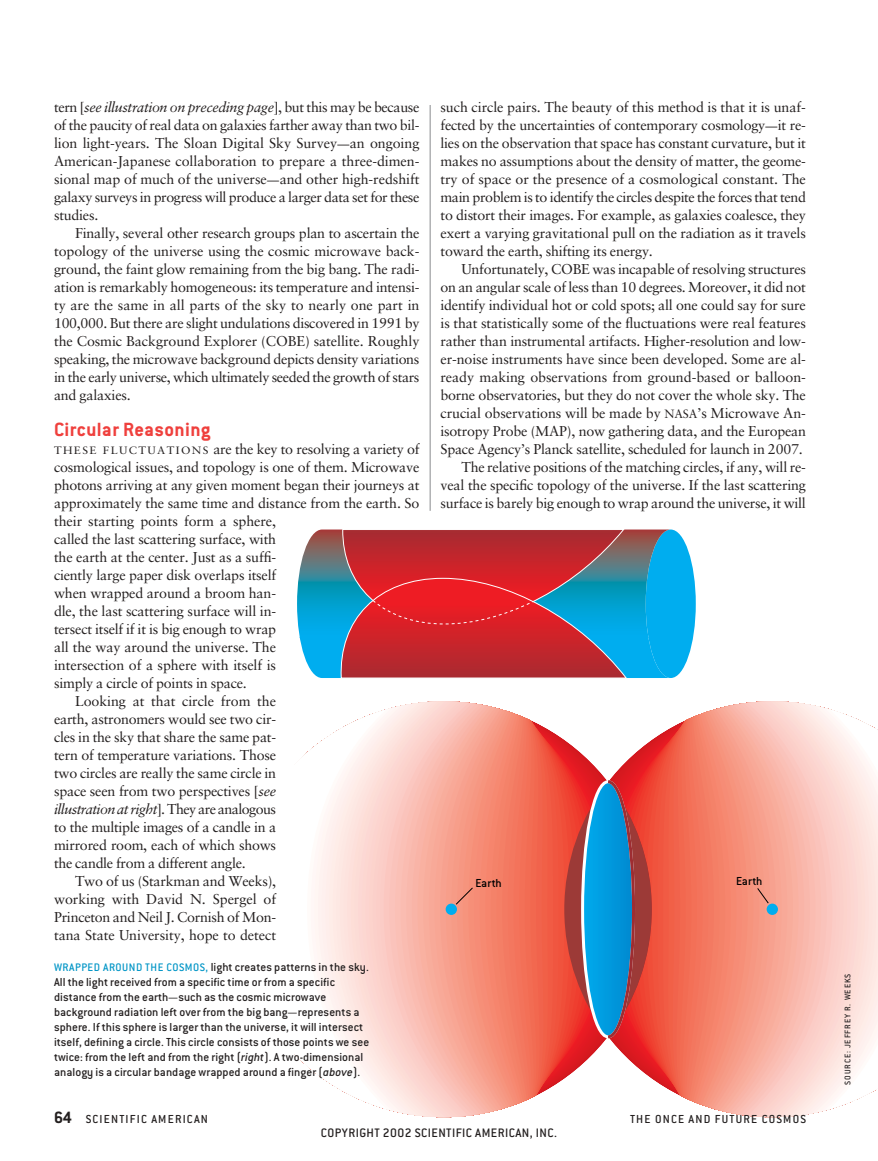
<style>
.page{position:relative;width:878px;height:1161px;background:#fff}
.page>*{position:absolute;margin:0;border:0;box-sizing:border-box;transform-origin:0 0}
.t1{font:700 21px "Conduit ITC";letter-spacing:.02em;color:#ef403d}
.t2{font:14.25px/18px "Sabon";letter-spacing:-.015em;color:#231f1f;text-align:justify}
.t3{font:italic 14.25px "Sabon";letter-spacing:-.04em;color:#231f1f}
.t4{font:500 13.5px "Conduit ITC";letter-spacing:.03em;color:#231f1f}
.t5{font:500 12.75px/15px "Conduit ITC";letter-spacing:.005em;color:#231f1f}
.t6{font:500 12.75px "Conduit ITC";letter-spacing:.09em;color:#231f1f}
.t7{font:500 12.75px "Conduit ITC";color:#000}
.t8{font:500 9px "Conduit ITC";letter-spacing:.09em;color:#231f1f}
.s1{font-style:italic}
.s2{font-size:12px}
.s3{font-family:"Sabon Roman SC";font-size:10.65px}
.s4{font-style:normal}
.s5{font-size:12px;color:#0095c6}
.s6{font-weight:700;font-size:18px}
</style>
<div class="page">
<hr style="left:430px;top:105px;width:1px;height:406px;background:#898b8e">
<div style="left:645px;top:530px;width:50px;height:148px;background:#00adef;border-radius:50%"></div>
<div style="left:297px;top:638px;width:373px;height:40px;background:#00adef"></div>
<img style="left:297px;top:530px;width:371px;height:108px">
<svg style="left:338px;top:529px;width:289px;height:149px;background:#aa3e4a"></svg>
<svg style="left:651px;top:701px;width:226px;height:416px;background:#fac3ba"></svg>
<svg style="left:294px;top:701px;width:289px;height:416px"></svg>
<div style="left:766px;top:904px;width:12px;height:11px;background:#00adef;border-radius:50%"></div>
<div style="left:445px;top:904px;width:12px;height:11px;background:#00adef;border-radius:50%"></div>
<svg style="left:455px;top:779px;width:314px;height:261px;background:#d1746b"></svg>
<p class="t2" style="left:54px;top:99px;width:367px">tern [<span class="s1">see illustration on preceding page</span>], but this may be because of the paucity of real data on galaxies farther away than two bil&shy;lion light-years. The Sloan Digital Sky Survey<span class="s2">—</span>an ongoing American-Japanese collaboration to prepare a three-dimen&shy;sional map of much of the universe<span class="s2">—</span>and other high-redshift galaxy surveys in progress will produce a larger data set for these studies.</p>
<p class="t2" style="left:54px;top:225px;width:367px;text-indent:21px">Finally, several other research groups plan to ascertain the topology of the universe using the cosmic microwave back&shy;ground, the faint glow remaining from the big bang. The radi&shy;ation is remarkably homogeneous: its temperature and intensi&shy;ty are the same in all parts of the sky to nearly one part in 100,000. But there are slight undulations discovered in 1991 by the Cosmic Background Explorer (COBE) satellite. Roughly speaking, the microwave background depicts density variations in the early universe, which ultimately seeded the growth of stars and galaxies.</p>
<h1 class="t1" style="left:54px;top:422px;width:158px">Circular Reasoning</h1>
<p class="t2" style="left:54px;top:441px;width:367px"><span class="s3">THESE FLUCTUATIONS</span> are the key to resolving a variety of</p>
<p class="t2" style="left:54px;top:459px;width:367px">cosmological issues, and topology is one of them. Microwave</p>
<p class="t2" style="left:54px;top:477px;width:367px">photons arriving at any given moment began their journeys at</p>
<p class="t2" style="left:54px;top:495px;width:367px">approximately the same time and distance from the earth. So</p>
<p class="t2" style="left:54px;top:513px;width:223px">their starting points form a sphere,</p>
<p class="t2" style="left:54px;top:531px;width:224px">called the last scattering surface, with</p>
<p class="t2" style="left:54px;top:549px;width:224px">the earth at the center. Just as a suffi-</p>
<p class="t2" style="left:54px;top:567px;width:224px">ciently large paper disk overlaps itself</p>
<p class="t2" style="left:54px;top:585px;width:224px">when wrapped around a broom han-</p>
<p class="t2" style="left:54px;top:603px;width:224px">dle, the last scattering surface will in-</p>
<p class="t2" style="left:54px;top:621px;width:224px">tersect itself if it is big enough to wrap</p>
<p class="t2" style="left:54px;top:639px;width:223px">all the way around the universe. The</p>
<p class="t2" style="left:54px;top:657px;width:223px">intersection of a sphere with itself is</p>
<p class="t2" style="left:54px;top:675px;width:194px">simply a circle of points in space.</p>
<p class="t2" style="left:75px;top:693px;width:202px">Looking at that circle from the</p>
<p class="t2" style="left:54px;top:711px;width:224px">earth, astronomers would see two cir-</p>
<p class="t2" style="left:54px;top:729px;width:224px">cles in the sky that share the same pat-</p>
<p class="t2" style="left:54px;top:747px;width:223px">tern of temperature variations. Those</p>
<p class="t2" style="left:54px;top:765px;width:223px">two circles are really the same circle in</p>
<p class="t2" style="left:54px;top:783px;width:223px">space seen from two perspectives [<span class="s1">see</span></p>
<p class="t3" style="left:54px;top:803px;width:224px">illustration at right<span class="s4">]. They are analogous</span></p>
<p class="t2" style="left:54px;top:819px;width:223px">to the multiple images of a candle in a</p>
<p class="t2" style="left:54px;top:837px;width:224px">mirrored room, each of which shows</p>
<p class="t2" style="left:54px;top:855px;width:193px">the candle from a different angle.</p>
<p class="t2" style="left:75px;top:873px;width:202px">Two of us (Starkman and Weeks),</p>
<p class="t2" style="left:54px;top:891px;width:223px">working with David N. Spergel of</p>
<p class="t2" style="left:54px;top:909px;width:224px">Princeton and Neil J. Cornish of Mon-</p>
<p class="t2" style="left:54px;top:927px;width:223px">tana State University, hope to detect</p>
<p class="t2" style="left:440px;top:99px;width:367px">such circle pairs. The beauty of this method is that it is unaf&shy;fected by the uncertainties of contemporary cosmology<span class="s2">—</span>it re&shy;lies on the observation that space has constant curvature, but it makes no assumptions about the density of matter, the geome&shy;try of space or the presence of a cosmological constant. The main problem is to identify the circles despite the forces that tend to distort their images. For example, as galaxies coalesce, they exert a varying gravitational pull on the radiation as it travels toward the earth, shifting its energy.</p>
<p class="t2" style="left:440px;top:261px;width:367px;text-align:right">Unfortunately, COBE was incapable of resolving structures<br>on an angular scale of less than 10 degrees. Moreover, it did not identify individual hot or cold spots; all one could say for sure is that statistically some of the fluctuations were real features rather than instrumental artifacts. Higher-resolution and low&shy;er-noise instruments have since been developed. Some are al&shy;ready making observations from ground-based or balloon&shy;borne observatories, but they do not cover the whole sky. The crucial observations will be made by <span class="s2">NASA</span>’s Microwave An&shy;isotropy Probe (MAP), now gathering data, and the European Space Agency’s Planck satellite, scheduled for launch in 2007.<br>The relative positions of the matching circles, if any, will re&shy;veal the specific topology of the universe. If the last scattering surface is barely big enough to wrap around the universe, it will</p>
<p class="t7" style="left:475px;top:878px;width:28px">Earth</p>
<p class="t7" style="left:736px;top:877px;width:28px">Earth</p>
<p class="t5" style="left:54px;top:961px;width:316px"><span class="s5">WRAPPED AROUND THE COSMOS,</span> light creates patterns in the sky.<br>All the light received from a specific time or from a specific distance from the earth<span class="s2">—</span>such as the cosmic microwave background radiation left over from the big bang<span class="s2">—</span>represents a sphere. If this sphere is larger than the universe, it will intersect itself, defining a circle. This circle consists of those points we see twice: from the left and from the right (<span class="s1">right</span>). A two-dimensional analogy is a circular bandage wrapped around a finger (<span class="s1">above</span>).</p>
<p class="t8" style="left:844px;top:1084px;width:112px;rotate:-90deg">SOURCE: JEFFREY R. WEEKS</p>
<p class="t6" style="left:54px;top:1114px;width:155px"><span class="s6">64</span> SCIENTIFIC AMERICAN</p>
<p class="t6" style="left:630px;top:1114px;width:177px">THE ONCE AND FUTURE COSMOS</p>
<p class="t4" style="left:321px;top:1128px;width:237px">COPYRIGHT 2002 SCIENTIFIC AMERICAN, INC.</p>
</div>
